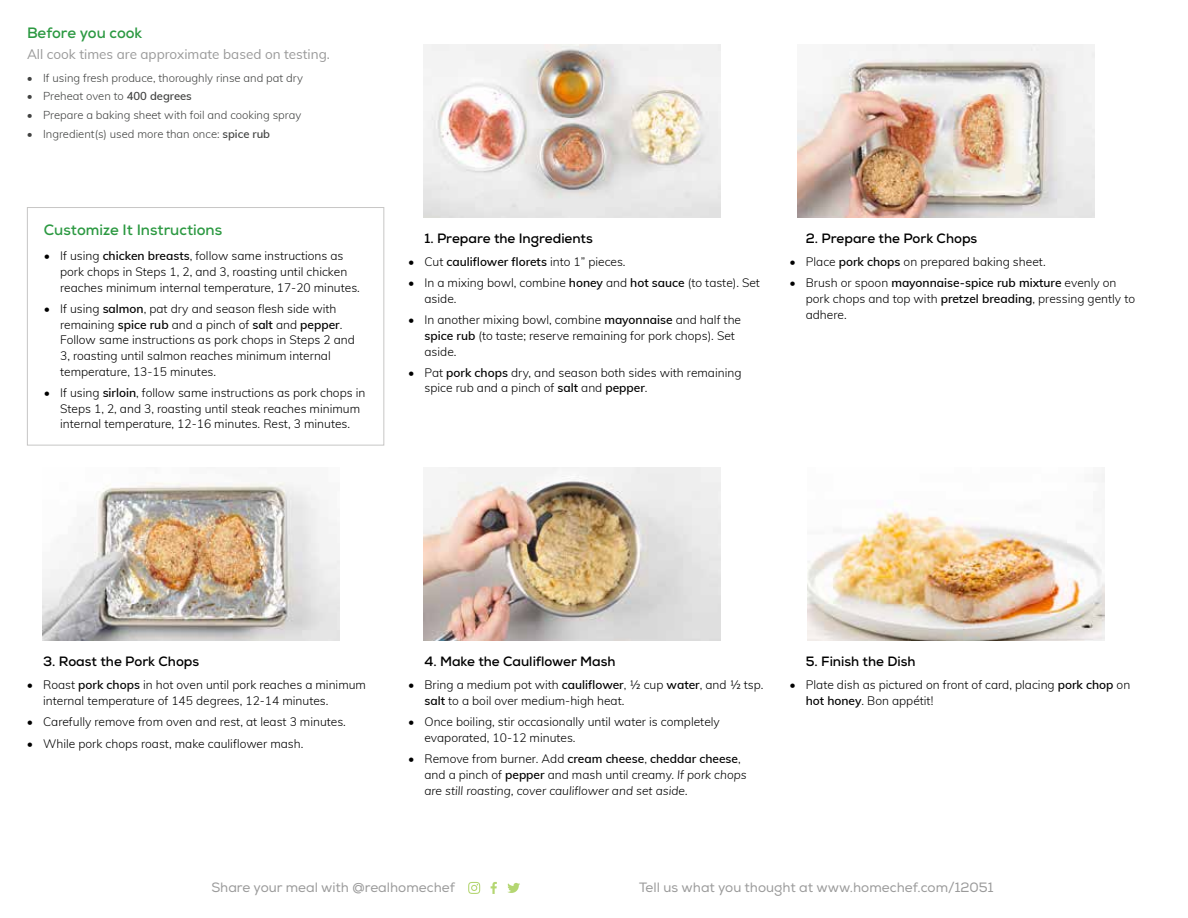
<style>
.page{position:relative;width:1188px;height:918px;background:#fff}
.page>*{position:absolute;margin:0;border:0;box-sizing:border-box;transform-origin:0 0}
.t1{font:700 15px "Nexa";color:#2c9942}
.t2{font:700 13.5px "Nexa";color:#000}
.t3{font:13.5px "Nexa";color:#9a9a9a}
.t4{font:13.5px "Muli";color:#9a9a9a}
.t5{font:300 12px/15.8px "Muli";color:#000}
.t6{font:italic 300 12px/15.8px "Muli";color:#000}
.t7{font:600 12px "Muli";color:#000}
.t8{font:300 11.25px "Muli";color:#414241}
.s1{font-weight:600}
.s2{font-weight:300}
.s3{font-style:normal}
.s4{font-weight:600;font-style:normal}
</style>
<div class="page">
<svg style="left:491px;top:882px;width:6px;height:12px"></svg>
<svg style="left:468px;top:882px;width:12px;height:12px"></svg>
<svg style="left:507px;top:883px;width:13px;height:10px"></svg>
<img style="left:42px;top:482px;width:297px;height:158px">
<img style="left:423px;top:467px;width:297px;height:173px">
<img style="left:423px;top:44px;width:297px;height:173px">
<img style="left:808px;top:473px;width:297px;height:167px">
<img style="left:797px;top:44px;width:297px;height:173px">
<div style="left:27px;top:207px;width:357px;height:239px;border:1px solid #c7c6c5"></div>
<p class="t1" style="left:27px;top:23px;width:117px">Before you cook</p>
<p class="t4" style="left:27px;top:44px;width:304px">All cook times are approximate based on testing.</p>
<p class="t8" style="left:27px;top:69px;width:278px">• If using fresh produce, thoroughly rinse and pat dry</p>
<p class="t8" style="left:27px;top:88px;width:166px">• Preheat oven to <span class="s1">400 degrees</span></p>
<p class="t8" style="left:27px;top:107px;width:276px">• Prepare a baking sheet with foil and cooking spray</p>
<p class="t8" style="left:27px;top:126px;width:245px">• Ingredient(s) used more than once: <span class="s1">spice rub</span></p>
<p class="t1" style="left:44px;top:220px;width:180px">Customize It Instructions</p>
<p class="t5" style="left:60px;top:247px;width:301px;text-indent:-16px">• If using <span class="s1">chicken breasts</span>, follow same instructions as pork chops in Steps 1, 2, and 3, roasting until chicken reaches minimum internal temperature, 17-20 minutes.</p>
<p class="t5" style="left:60px;top:300px;width:296px;text-indent:-16px">• If using <span class="s1">salmon</span>, pat dry and season flesh side with remaining <span class="s1">spice rub</span> and a pinch of <span class="s1">salt</span> and <span class="s1">pepper</span>.<br>Follow same instructions as pork chops in Steps 2 and 3, roasting until salmon reaches minimum internal temperature, 13-15 minutes.</p>
<p class="t5" style="left:60px;top:384px;width:307px;text-indent:-16px">• If using <span class="s1">sirloin</span>, follow same instructions as pork chops in<br>Steps 1, 2, and 3, roasting until steak reaches minimum internal temperature, 12-16 minutes. Rest, 3 minutes.</p>
<p class="t2" style="left:425px;top:229px;width:170px">1. Prepare the Ingredients</p>
<p class="t7" style="left:408px;top:253px;width:219px"><span class="s2">• Cut</span> cauliflower florets <span class="s2">into 1” pieces.</span></p>
<p class="t5" style="left:425px;top:274px;width:337px;text-indent:-16px">• In a mixing bowl, combine <span class="s1">honey</span> and <span class="s1">hot sauce</span> (to taste). Set aside.</p>
<p class="t5" style="left:425px;top:311px;width:318px;text-indent:-16px">• In another mixing bowl, combine <span class="s1">mayonnaise</span> and half the <span class="s1">spice rub</span> (to taste; reserve remaining for pork chops). Set aside.</p>
<p class="t5" style="left:425px;top:364px;width:319px;text-indent:-16px">• Pat <span class="s1">pork chops</span> dry, and season both sides with remaining spice rub and a pinch of <span class="s1">salt</span> and <span class="s1">pepper</span>.</p>
<p class="t2" style="left:806px;top:229px;width:173px">2. Prepare the Pork Chops</p>
<p class="t5" style="left:790px;top:253px;width:258px">• Place <span class="s1">pork chops</span> on prepared baking sheet.</p>
<p class="t5" style="left:806px;top:274px;width:331px;text-indent:-16px">• Brush or spoon <span class="s1">mayonnaise-spice rub mixture</span> evenly on pork chops and top with <span class="s1">pretzel breading</span>, pressing gently to adhere.</p>
<p class="t2" style="left:43px;top:653px;width:158px">3. Roast the Pork Chops</p>
<p class="t5" style="left:43px;top:677px;width:324px;text-indent:-16px">• Roast <span class="s1">pork chops</span> in hot oven until pork reaches a minimum internal temperature of 145 degrees, 12-14 minutes.</p>
<p class="t5" style="left:27px;top:714px;width:320px">• Carefully remove from oven and rest, at least 3 minutes.</p>
<p class="t5" style="left:27px;top:735px;width:278px">• While pork chops roast, make cauliflower mash.</p>
<p class="t2" style="left:424px;top:653px;width:192px">4. Make the Cauliflower Mash</p>
<p class="t5" style="left:424px;top:677px;width:340px;text-indent:-16px">• Bring a medium pot with <span class="s1">cauliflower</span>, ½ cup <span class="s1">water</span>, and ½ tsp. <span class="s1">salt</span> to a boil over medium-high heat.</p>
<p class="t5" style="left:424px;top:714px;width:297px;text-indent:-16px">• Once boiling, stir occasionally until water is completely evaporated, 10-12 minutes.</p>
<p class="t6" style="left:424px;top:750px;width:324px;text-indent:-16px"><span class="s3">• Remove from burner. Add</span> <span class="s4">cream cheese</span><span class="s3">,</span> <span class="s4">cheddar cheese</span><span class="s3">, and a pinch of</span> <span class="s4">pepper</span> <span class="s3">and mash until creamy.</span> If pork chops are still roasting, cover cauliflower and set aside.</p>
<p class="t2" style="left:806px;top:653px;width:111px">5. Finish the Dish</p>
<p class="t5" style="left:806px;top:677px;width:326px;text-indent:-16px">• Plate dish as pictured on front of card, placing <span class="s1">pork chop</span> on <span class="s1">hot honey</span>. Bon appétit!</p>
<p class="t3" style="left:211px;top:879px;width:245px">Share your meal with @realhomechef</p>
<p class="t3" style="left:639px;top:879px;width:356px">Tell us what you thought at www.homechef.com/12051</p>
</div>
